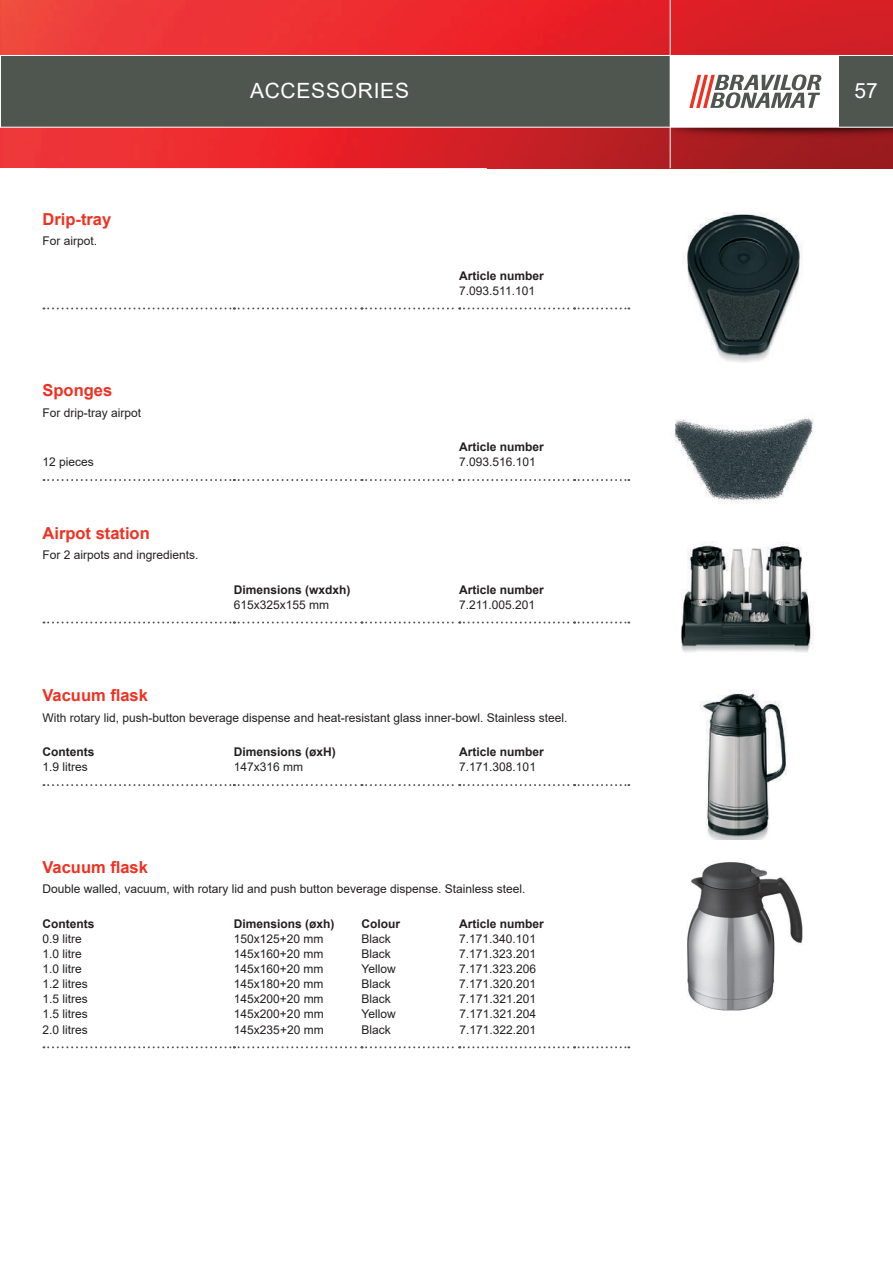
<style>
.page{position:relative;width:893px;height:1263px;background:#fff}
.page>*{position:absolute;margin:0;border:0;box-sizing:border-box;transform-origin:0 0}
.t1{font:21px "Arial";letter-spacing:.035em;color:#fff}
.t2{font:700 16.5px "Arial";color:#ef3122}
.t3{font:12px "Arial";color:#231f20}
.t4{font:700 12px "Arial";color:#231f20}
</style>
<div class="page">
<img style="left:1px;top:0;width:892px;height:55px">
<img style="left:1px;top:128px;width:892px;height:40px">
<img style="left:671px;top:108px;width:222px;height:48px">
<div style="left:839px;top:56px;width:54px;height:71px;background:#4f5650"></div>
<svg style="left:689px;top:74px;width:132px;height:34px"></svg>
<div style="left:1px;top:55px;width:668px;height:72px;background:#4f5650"></div>
<hr style="left:670px;top:0;width:1px;height:168px;background:#fff">
<hr style="left:0;top:127px;width:893px;height:1px;background:#fff">
<hr style="left:0;top:55px;width:893px;height:1px;background:#fff">
<svg style="left:43px;top:307px;width:586px;height:2px"></svg>
<svg style="left:43px;top:479px;width:586px;height:2px"></svg>
<svg style="left:43px;top:621px;width:586px;height:2px"></svg>
<svg style="left:43px;top:784px;width:586px;height:2px"></svg>
<svg style="left:43px;top:1046px;width:586px;height:2px"></svg>
<img style="left:683px;top:213px;width:120px;height:150px">
<img style="left:674px;top:417px;width:140px;height:87px">
<img style="left:681px;top:542px;width:133px;height:111px">
<img style="left:701px;top:690px;width:86px;height:149px">
<img style="left:687px;top:862px;width:116px;height:149px">
<h2 class="t2" style="left:43px;top:207px;width:70px">Drip-tray</h2>
<p class="t3" style="left:43px;top:233px;width:56px">For airpot.</p>
<h2 class="t2" style="left:43px;top:379px;width:71px">Sponges</h2>
<p class="t3" style="left:43px;top:404px;width:100px">For drip-tray airpot</p>
<h1 class="t1" style="left:250px;top:76px;width:161px">Accessori es</h1>
<h1 class="t1" style="left:855px;top:76px;width:25px">57</h1>
<p class="t4" style="left:459px;top:267px;width:86px">Article number</p>
<p class="t3" style="left:459px;top:282px;width:77px">7.093.511.101</p>
<p class="t4" style="left:459px;top:438px;width:86px">Article number</p>
<p class="t3" style="left:43px;top:454px;width:53px">12 pieces</p>
<p class="t3" style="left:459px;top:454px;width:78px">7.093.516.101</p>
<h2 class="t2" style="left:43px;top:521px;width:109px">Airpot station</h2>
<p class="t3" style="left:43px;top:547px;width:158px">For 2 airpots and ingredients.</p>
<p class="t4" style="left:234px;top:581px;width:118px">Dimensions (wxdxh)</p>
<p class="t4" style="left:459px;top:581px;width:86px">Article number</p>
<p class="t3" style="left:234px;top:596px;width:97px">615x325x155 mm</p>
<p class="t3" style="left:459px;top:596px;width:77px">7.211.005.201</p>
<h2 class="t2" style="left:43px;top:684px;width:107px">Vacuum flask</h2>
<p class="t3" style="left:43px;top:709px;width:526px">With rotary lid, push-button beverage dispense and heat-resistant glass inner-bowl. Stainless steel.</p>
<p class="t4" style="left:43px;top:743px;width:53px">Contents</p>
<p class="t4" style="left:234px;top:743px;width:104px">Dimensions (øxH)</p>
<p class="t4" style="left:459px;top:743px;width:86px">Article number</p>
<p class="t3" style="left:43px;top:759px;width:47px">1.9 litres</p>
<p class="t3" style="left:234px;top:759px;width:71px">147x316 mm</p>
<p class="t3" style="left:459px;top:759px;width:78px">7.171.308.101</p>
<h2 class="t2" style="left:43px;top:855px;width:107px">Vacuum flask</h2>
<p class="t3" style="left:43px;top:881px;width:484px">Double walled, vacuum, with rotary lid and push button beverage dispense. Stainless steel.</p>
<p class="t4" style="left:43px;top:915px;width:53px">Contents</p>
<p class="t4" style="left:234px;top:915px;width:102px">Dimensions (øxh)</p>
<p class="t4" style="left:361px;top:915px;width:40px">Colour</p>
<p class="t4" style="left:459px;top:915px;width:86px">Article number</p>
<p class="t3" style="left:43px;top:930px;width:41px">0.9 litre</p>
<p class="t3" style="left:234px;top:930px;width:91px">150x125+20 mm</p>
<p class="t3" style="left:361px;top:930px;width:31px">Black</p>
<p class="t3" style="left:459px;top:930px;width:78px">7.171.340.101</p>
<p class="t3" style="left:43px;top:945px;width:41px">1.0 litre</p>
<p class="t3" style="left:234px;top:945px;width:91px">145x160+20 mm</p>
<p class="t3" style="left:361px;top:945px;width:31px">Black</p>
<p class="t3" style="left:459px;top:945px;width:78px">7.171.323.201</p>
<p class="t3" style="left:43px;top:960px;width:41px">1.0 litre</p>
<p class="t3" style="left:234px;top:960px;width:91px">145x160+20 mm</p>
<p class="t3" style="left:361px;top:960px;width:36px">Yellow</p>
<p class="t3" style="left:459px;top:960px;width:78px">7.171.323.206</p>
<p class="t3" style="left:43px;top:976px;width:47px">1.2 litres</p>
<p class="t3" style="left:234px;top:976px;width:91px">145x180+20 mm</p>
<p class="t3" style="left:361px;top:976px;width:31px">Black</p>
<p class="t3" style="left:459px;top:976px;width:78px">7.171.320.201</p>
<p class="t3" style="left:43px;top:991px;width:47px">1.5 litres</p>
<p class="t3" style="left:234px;top:991px;width:91px">145x200+20 mm</p>
<p class="t3" style="left:361px;top:991px;width:31px">Black</p>
<p class="t3" style="left:459px;top:991px;width:78px">7.171.321.201</p>
<p class="t3" style="left:43px;top:1006px;width:47px">1.5 litres</p>
<p class="t3" style="left:234px;top:1006px;width:91px">145x200+20 mm</p>
<p class="t3" style="left:361px;top:1006px;width:36px">Yellow</p>
<p class="t3" style="left:459px;top:1006px;width:78px">7.171.321.204</p>
<p class="t3" style="left:43px;top:1021px;width:47px">2.0 litres</p>
<p class="t3" style="left:234px;top:1021px;width:91px">145x235+20 mm</p>
<p class="t3" style="left:362px;top:1021px;width:31px">Black</p>
<p class="t3" style="left:459px;top:1021px;width:78px">7.171.322.201</p>
</div>
